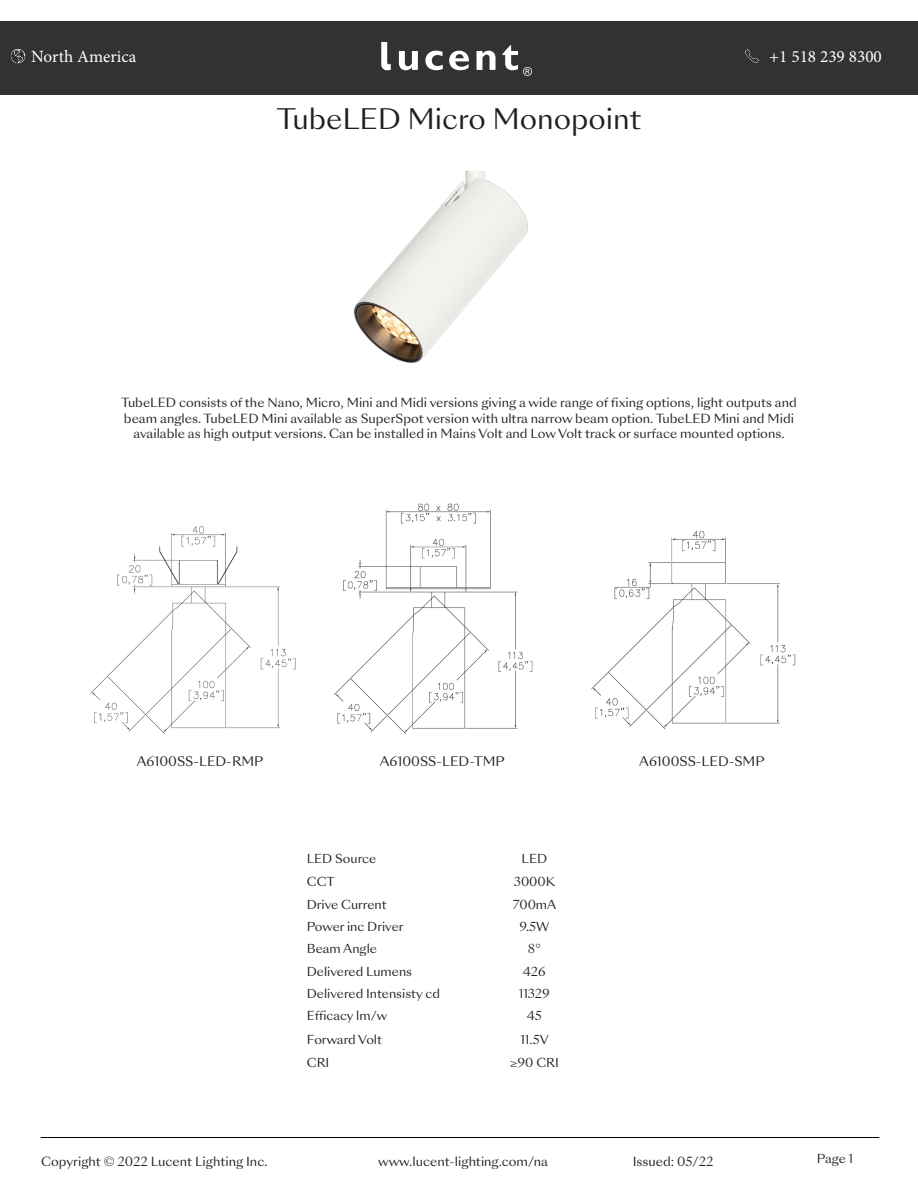
<style>
.page{position:relative;width:918px;height:1188px;background:#fff}
.page>*{position:absolute;margin:0;border:0;box-sizing:border-box;transform-origin:0 0}
.t1{font:27.45px "Sang Bleu Sunrise";color:#231f20}
.t2{font:17.25px "Minion Pro";color:#fff}
.bullet_point{font:12.75px "Sang Bleu Sunrise";color:#231f20}
.bullet_points{font:12.15px/15.3px "Sang Bleu Sunrise";color:#231f20;text-align:center}
.t3{font:12px "Sang Bleu Sunrise";color:#231f20}
</style>
<div class="page">
<hr style="left:41px;top:1137px;width:838px;height:1px;background:#000">
<div style="left:0;top:21px;width:918px;height:74px;background:#333233"></div>
<svg style="left:399px;top:51px;width:19px;height:19px"></svg>
<svg style="left:425px;top:51px;width:18px;height:19px"></svg>
<svg style="left:449px;top:51px;width:20px;height:19px"></svg>
<svg style="left:477px;top:51px;width:19px;height:19px"></svg>
<svg style="left:381px;top:42px;width:10px;height:28px"></svg>
<svg style="left:502px;top:45px;width:30px;height:30px"></svg>
<img style="left:11px;top:49px;width:14px;height:14px">
<img style="left:745px;top:49px;width:14px;height:14px">
<img style="left:353px;top:171px;width:175px;height:192px">
<img style="left:334px;top:503px;width:199px;height:231px">
<img style="left:90px;top:526px;width:206px;height:208px">
<img style="left:591px;top:531px;width:205px;height:198px">
<h2 class="t2" style="left:31px;top:45px;width:107px">North America</h2>
<h2 class="t2" style="left:769px;top:45px;width:114px">+1 518 239 8300</h2>
<p class="t1" style="left:277px;top:100px;width:366px">TubeLED Micro Monopoint</p>
<p class="bullet_points" style="left:121px;top:396px;width:677px">TubeLED consists of the Nano, Micro, Mini and Midi versions giving a wide range of fixing options, light outputs and beam angles. TubeLED Mini available as SuperSpot version with ultra narrow beam option. TubeLED Mini and Midi available as high output versions. Can be installed in Mains Volt and Low Volt track or surface mounted options.</p>
<p class="bullet_point" style="left:137px;top:753px;width:128px">A6100SS-LED-RMP</p>
<p class="bullet_point" style="left:380px;top:753px;width:126px">A6100SS-LED-TMP</p>
<p class="bullet_point" style="left:639px;top:753px;width:127px">A6100SS-LED-SMP</p>
<p class="t3" style="left:307px;top:850px;width:71px">LED Source</p>
<p class="t3" style="left:522px;top:850px;width:27px">LED</p>
<p class="t3" style="left:307px;top:874px;width:30px">CCT</p>
<p class="t3" style="left:514px;top:874px;width:43px">3000K</p>
<p class="t3" style="left:307px;top:896px;width:81px">Drive Current</p>
<p class="t3" style="left:513px;top:896px;width:45px">700mA</p>
<p class="t3" style="left:307px;top:918px;width:98px">Power inc Driver</p>
<p class="t3" style="left:519px;top:918px;width:32px">9.5W</p>
<p class="t3" style="left:307px;top:941px;width:72px">Beam Angle</p>
<p class="t3" style="left:528px;top:941px;width:14px">8°</p>
<p class="t3" style="left:307px;top:963px;width:107px">Delivered Lumens</p>
<p class="t3" style="left:523px;top:963px;width:24px">426</p>
<p class="t3" style="left:307px;top:985px;width:135px">Delivered Intensisty cd</p>
<p class="t3" style="left:519px;top:985px;width:33px">11329</p>
<p class="t3" style="left:307px;top:1008px;width:82px">Efficacy lm/w</p>
<p class="t3" style="left:527px;top:1008px;width:17px">45</p>
<p class="t3" style="left:307px;top:1032px;width:77px">Forward Volt</p>
<p class="t3" style="left:520px;top:1032px;width:30px">11.5V</p>
<p class="t3" style="left:307px;top:1054px;width:24px">CRI</p>
<p class="t3" style="left:510px;top:1054px;width:51px">≥90 CRI</p>
<p class="bullet_points" style="left:41px;top:1154px;width:228px">Copyright © 2022 Lucent Lighting Inc.</p>
<p class="bullet_points" style="left:378px;top:1154px;width:171px">www.lucent-lighting.com/na</p>
<p class="bullet_points" style="left:633px;top:1154px;width:82px">Issued: 05/22</p>
<p class="t3" style="left:817px;top:1151px;width:38px">Page 1</p>
</div>
